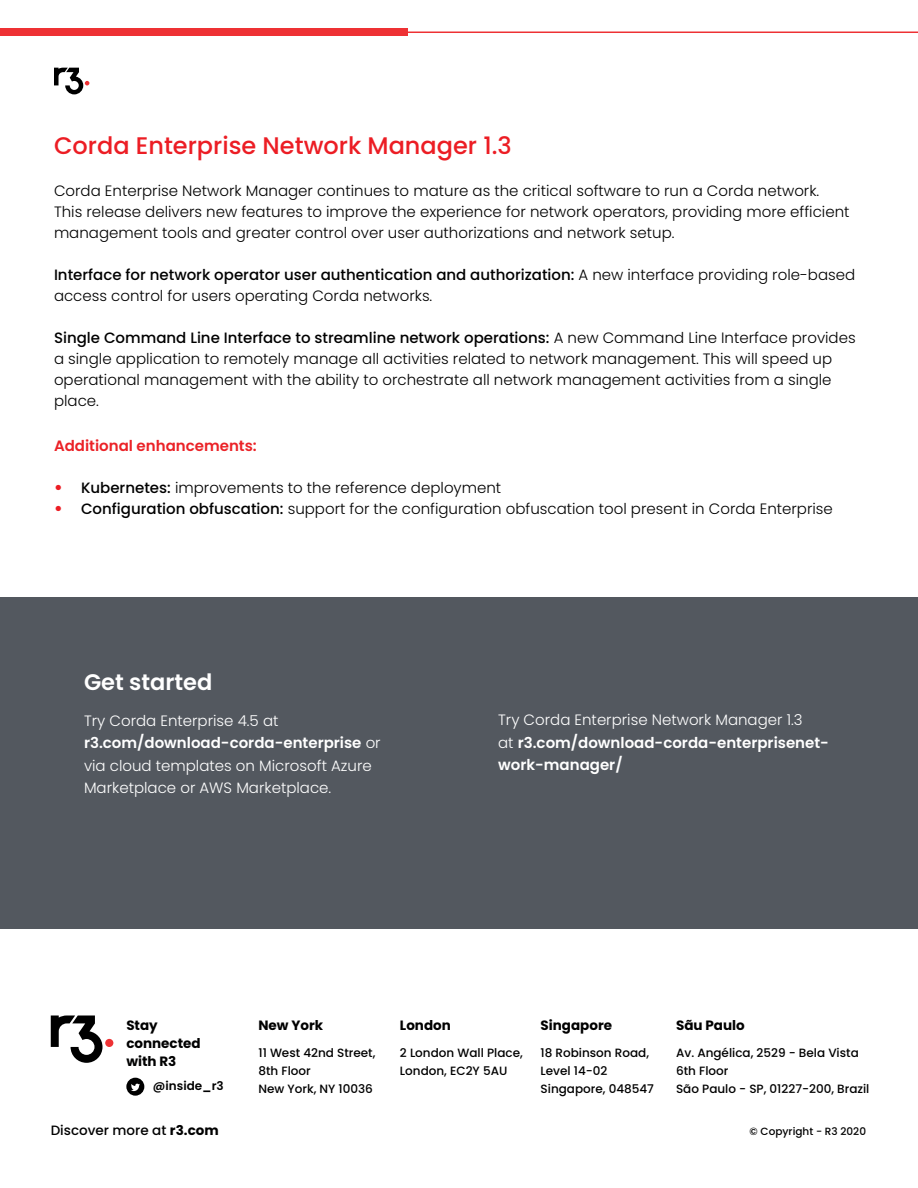
<style>
.page{position:relative;width:918px;height:1188px;background:#fff}
.page>*{position:absolute;margin:0;border:0;box-sizing:border-box;transform-origin:0 0}
.t1{font:500 24px "Poppins";color:#ec1d24}
.t2{font:600 22.5px "Poppins";color:#fff}
.t3{font:300 15px/21px "Poppins";color:#000}
.t4{font:300 15px/22.5px "Poppins";color:#fff}
.t5{font:600 15px/22.5px "Poppins";color:#fff}
.t6{font:600 15px "Poppins";color:#eb2227}
.t7{font:700 13.5px "Poppins";color:#000}
.t8{font:500 13.5px "Poppins";color:#000}
.t9{font:700 13.5px/18px "Poppins";color:#000101}
.t10{font:500 12px/18px "Poppins";color:#000}
.t11{font:600 12px "Poppins";color:#000101}
.t12{font:500 10.5px "Poppins";color:#000}
.s1{font-weight:500}
.s2{font-weight:800;font-size:16.5px;color:#ec1d24}
.s3{font-weight:600}
.s4{font-weight:300}
.s5{font-weight:700}
</style>
<div class="page">
<div style="left:0;top:28px;width:408px;height:8px;background:#ee3134"></div>
<hr style="left:197px;top:32px;width:721px;height:1px;background:#ee3134">
<svg style="left:54px;top:68px;width:35px;height:26px"></svg>
<div style="left:0;top:597px;width:918px;height:332px;background:#53585f"></div>
<svg style="left:51px;top:1016px;width:52px;height:47px"></svg>
<div style="left:105px;top:1039px;width:8px;height:8px;background:#ee3134;border-radius:50%"></div>
<svg style="left:126px;top:1078px;width:18px;height:18px"></svg>
<h1 class="t1" style="left:54px;top:131px;width:459px">Corda Enterprise Network Manager 1.3</h1>
<p class="t3" style="left:54px;top:180px;width:797px">Corda Enterprise Network Manager continues to mature as the critical software to run a Corda network.<br>This release delivers new features to improve the experience for network operators, providing more efficient management tools and greater control over user authorizations and network setup.</p>
<p class="t3" style="left:54px;top:264px;width:803px"><span class="s1">Interface for network operator user authentication and authorization:</span> A new interface providing role-based access control for users operating Corda networks.</p>
<p class="t3" style="left:54px;top:327px;width:803px"><span class="s1">Single Command Line Interface to streamline network operations:</span> A new Command Line Interface provides a single application to remotely manage all activities related to network management. This will speed up operational management with the ability to orchestrate all network management activities from a single place.</p>
<p class="t6" style="left:54px;top:437px;width:204px">Additional enhancements:</p>
<p class="t3" style="left:54px;top:477px;width:449px"><span class="s2">•</span> <span class="s1">Kubernetes:</span> improvements to the reference deployment</p>
<p class="t3" style="left:54px;top:498px;width:780px"><span class="s2">•</span> <span class="s1">Configuration obfuscation:</span> support for the configuration obfuscation tool present in Corda Enterprise</p>
<h2 class="t2" style="left:84px;top:669px;width:130px">Get started</h2>
<p class="t4" style="left:84px;top:709px;width:298px">Try Corda Enterprise 4.5 at <span class="s3">r3.com/download-corda-enterprise</span> or via cloud templates on Microsoft Azure Marketplace or AWS Marketplace.</p>
<p class="t5" style="left:498px;top:709px;width:332px"><span class="s4">Try Corda Enterprise Network Manager 1.3<br>at</span> r3.com/download-corda-enterprisenet&shy;work-manager/</p>
<p class="t9" style="left:126px;top:1016px;width:76px">Stay connected with R3</p>
<p class="t11" style="left:153px;top:1079px;width:72px">@inside_r3</p>
<p class="t7" style="left:258px;top:1017px;width:66px">New York</p>
<p class="t10" style="left:258px;top:1044px;width:118px">11 West 42nd Street,<br>8th Floor<br>New York, NY 10036</p>
<p class="t7" style="left:400px;top:1017px;width:53px">London</p>
<p class="t10" style="left:400px;top:1044px;width:124px">2 London Wall Place,<br>London, EC2Y 5AU</p>
<p class="t7" style="left:541px;top:1017px;width:73px">Singapore</p>
<p class="t10" style="left:541px;top:1044px;width:115px">18 Robinson Road,<br>Level 14-02<br>Singapore, 048547</p>
<p class="t7" style="left:676px;top:1017px;width:70px">Sãu Paulo</p>
<p class="t10" style="left:676px;top:1044px;width:195px">Av. Angélica, 2529 - Bela Vista<br>6th Floor<br>São Paulo - SP, 01227-200, Brazil</p>
<p class="t8" style="left:51px;top:1122px;width:170px">Discover more at <span class="s5">r3.com</span></p>
<p class="t12" style="left:750px;top:1125px;width:118px">© Copyright - R3 2020</p>
</div>
